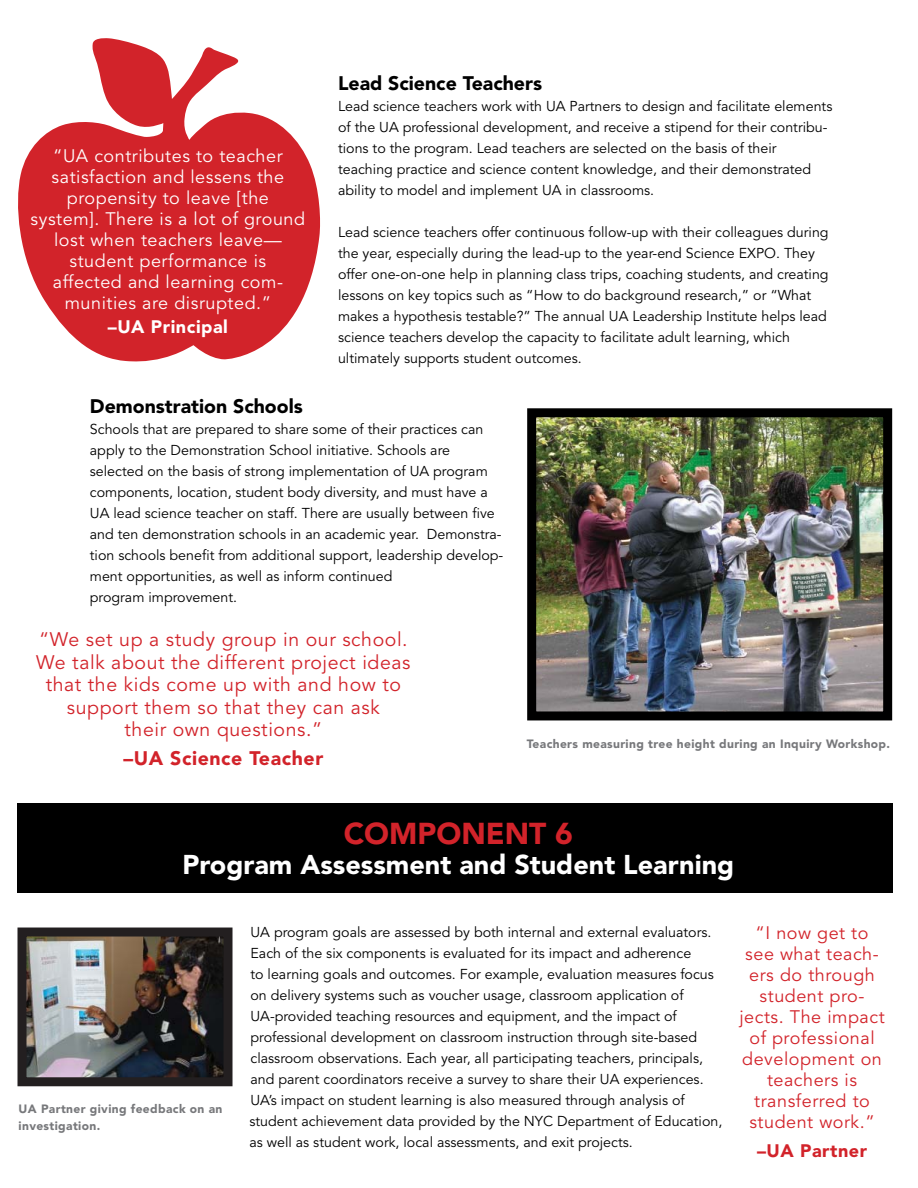
<style>
.page{position:relative;width:918px;height:1188px;background:#fff}
.page>*{position:absolute;margin:0;border:0;box-sizing:border-box;transform-origin:0 0}
.t1{font:900 30px "Avenir";color:#d2232a}
.t2{font:900 27px "Avenir";color:#fff}
.t3{font:19.5px/22.5px "Avenir";letter-spacing:.03em;color:#d2232a;text-align:center}
.t4{font:900 19.5px "Avenir";color:#000}
.t5{font:900 19.5px "Avenir";letter-spacing:.03em;color:#d2232a}
.t6{font:18px/21px "Avenir";letter-spacing:.03em;color:#fff;text-align:center}
.t7{font:18px/21px "Avenir";letter-spacing:.03em;color:#d2232a;text-align:center}
.t8{font:900 18px "Avenir";letter-spacing:.03em;color:#fff}
.t9{font:900 18px "Avenir";letter-spacing:.03em;color:#d2232a}
.t10{font:14.25px/21px "Avenir";color:#000}
.t11{font:900 12px/16.5px "Avenir";letter-spacing:.03em;color:#77787b}
</style>
<div class="page">
<div style="left:17px;top:803px;width:875px;height:90px;background:#000"></div>
<svg style="left:18px;top:38px;width:302px;height:324px;fill:#d2232a"></svg>
<img style="left:537px;top:418px;width:345px;height:292px">
<div style="left:527px;top:408px;width:365px;height:312px;border:9px solid #000"></div>
<img style="left:28px;top:938px;width:195px;height:138px">
<div style="left:18px;top:928px;width:215px;height:158px;border:9px solid #231f20"></div>
<p class="t6" style="left:31px;top:147px;width:276px">“UA contributes to teacher satisfaction and lessens the propensity to leave [the system]. There is a lot of ground lost when teachers leave— student performance is<br>affected and learning com&shy;munities are disrupted.”</p>
<p class="t8" style="left:108px;top:320px;width:122px">–UA Principal</p>
<h3 class="t4" style="left:338px;top:75px;width:206px">Lead Science Teachers</h3>
<p class="t10" style="left:338px;top:97px;width:496px">Lead science teachers work with UA Partners to design and facilitate elements of the UA professional development, and receive a stipend for their contribu&shy;tions to the program. Lead teachers are selected on the basis of their teaching practice and science content knowledge, and their demonstrated ability to model and implement UA in classrooms.</p>
<p class="t10" style="left:338px;top:223px;width:492px">Lead science teachers offer continuous follow-up with their colleagues during the year, especially during the lead-up to the year-end Science EXPO. They offer one-on-one help in planning class trips, coaching students, and creating lessons on key topics such as “How to do background research,” or “What makes a hypothesis testable?” The annual UA Leadership Institute helps lead science teachers develop the capacity to facilitate adult learning, which ultimately supports student outcomes.</p>
<h3 class="t4" style="left:90px;top:398px;width:214px">Demonstration Schools</h3>
<p class="t10" style="left:90px;top:420px;width:415px">Schools that are prepared to share some of their practices can apply to the Demonstration School initiative. Schools are selected on the basis of strong implementation of UA program components, location, student body diversity, and must have a UA lead science teacher on staff. There are usually between five and ten demonstration schools in an academic year. Demonstra&shy;tion schools benefit from additional support, leadership develop&shy;ment opportunities, as well as inform continued<br>program improvement.</p>
<h3 class="t3" style="left:36px;top:631px;width:376px">“We set up a study group in our school.<br>We talk about the different project ideas that the kids come up with and how to support them so that they can ask<br>their own questions.”</h3>
<h3 class="t5" style="left:124px;top:750px;width:201px">–UA Science Teacher</h3>
<p class="t11" style="left:527px;top:736px;width:365px">Teachers measuring tree height during an Inquiry Workshop.</p>
<h1 class="t1" style="left:344px;top:821px;width:231px">COMPONENT 6</h1>
<h2 class="t2" style="left:182px;top:853px;width:553px">Program Assessment and Student Learning</h2>
<p class="t11" style="left:19px;top:1102px;width:205px">UA Partner giving feedback on an investigation.</p>
<p class="t10" style="left:249px;top:923px;width:474px">UA program goals are assessed by both internal and external evaluators.<br>Each of the six components is evaluated for its impact and adherence<br>to learning goals and outcomes. For example, evaluation measures focus on delivery systems such as voucher usage, classroom application of UA-provided teaching resources and equipment, and the impact of professional development on classroom instruction through site-based classroom observations. Each year, all participating teachers, principals, and parent coordinators receive a survey to share their UA experiences.<br>UA’s impact on student learning is also measured through analysis of student achievement data provided by the NYC Department of Education, as well as student work, local assessments, and exit projects.</p>
<p class="t7" style="left:739px;top:924px;width:147px">“I now get to see what teach&shy;ers do through student pro&shy;jects. The impact of professional development on teachers is transferred to student work.”</p>
<p class="t9" style="left:757px;top:1143px;width:112px">–UA Partner</p>
</div>
